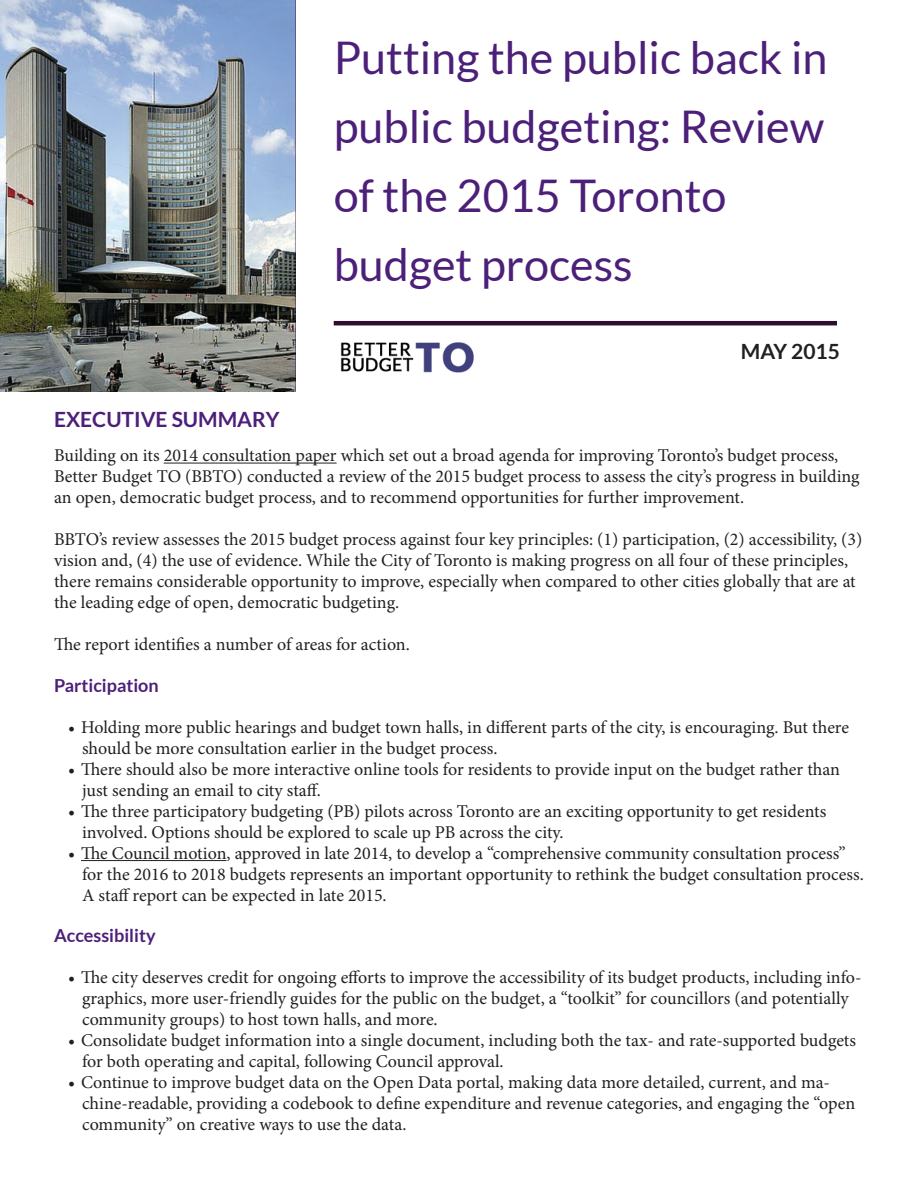
<style>
.page{position:relative;width:918px;height:1188px;background:#fff}
.page>*{position:absolute;margin:0;border:0;box-sizing:border-box;transform-origin:0 0}
.t1{font:45px/69px "Lato";color:#4c1f79}
.t2{font:700 21px "Lato";color:#4c1f79}
.t3{font:700 21px "Lato";color:#231f20}
.t4{font:18px/21px "Minion Pro";color:#231f20}
.t5{font:700 18px "Lato";color:#4c1f79}
</style>
<div class="page">
<hr style="left:164px;top:463px;width:173px;height:1px;background:#231f20">
<hr style="left:81px;top:860px;width:146px;height:1px;background:#231f20">
<img style="left:0;top:0;width:296px;height:392px">
<img style="left:333px;top:325px;width:183px;height:48px">
<hr style="left:334px;top:321px;width:503px;height:4px;background:#2f0c30">
<h1 class="t1" style="left:334px;top:23px;width:495px">Putting the public back in public budgeting: Review of the 2015 Toronto budget process</h1>
<p class="t3" style="left:741px;top:339px;width:101px">MAY 2015</p>
<p class="t2" style="left:54px;top:407px;width:227px">EXECUTIVE SUMMARY</p>
<p class="t4" style="left:54px;top:445px;width:807px">Building on its 2014 consultation paper which set out a broad agenda for improving Toronto’s budget process,<br>Better Budget TO (BBTO) conducted a review of the 2015 budget process to assess the city’s progress in building an open, democratic budget process, and to recommend opportunities for further improvement.</p>
<p class="t4" style="left:54px;top:529px;width:810px">BBTO’s review assesses the 2015 budget process against four key principles: (1) participation, (2) accessibility, (3) vision and, (4) the use of evidence. While the City of Toronto is making progress on all four of these principles, there remains considerable opportunity to improve, especially when compared to other cities globally that are at the leading edge of open, democratic budgeting.</p>
<p class="t4" style="left:54px;top:634px;width:357px">The report identifies a number of areas for action.</p>
<p class="t5" style="left:54px;top:675px;width:106px">PARTICIPATION</p>
<p class="t4" style="left:82px;top:717px;width:768px;text-indent:-14px">• Holding more public hearings and budget town halls, in different parts of the city, is encouraging. But there should be more consultation earlier in the budget process.</p>
<p class="t4" style="left:82px;top:759px;width:760px;text-indent:-14px">• There should also be more interactive online tools for residents to provide input on the budget rather than just sending an email to city staff.</p>
<p class="t4" style="left:82px;top:801px;width:746px;text-indent:-14px">• The three participatory budgeting (PB) pilots across Toronto are an exciting opportunity to get residents involved. Options should be explored to scale up PB across the city.</p>
<p class="t4" style="left:82px;top:843px;width:783px;text-indent:-14px">• The Council motion, approved in late 2014, to develop a “comprehensive community consultation process” for the 2016 to 2018 budgets represents an important opportunity to rethink the budget consultation process.<br>A staff report can be expected in late 2015.</p>
<p class="t5" style="left:54px;top:925px;width:103px">ACCESSIBILITY</p>
<p class="t4" style="left:82px;top:967px;width:781px;text-indent:-14px">• The city deserves credit for ongoing efforts to improve the accessibility of its budget products, including info&shy;graphics, more user-friendly guides for the public on the budget, a “toolkit” for councillors (and potentially community groups) to host town halls, and more.</p>
<p class="t4" style="left:82px;top:1030px;width:775px;text-indent:-14px">• Consolidate budget information into a single document, including both the tax- and rate-supported budgets for both operating and capital, following Council approval.</p>
<p class="t4" style="left:82px;top:1072px;width:775px;text-indent:-14px">• Continue to improve budget data on the Open Data portal, making data more detailed, current, and ma&shy;chine-readable, providing a codebook to define expenditure and revenue categories, and engaging the “open community” on creative ways to use the data.</p>
</div>
